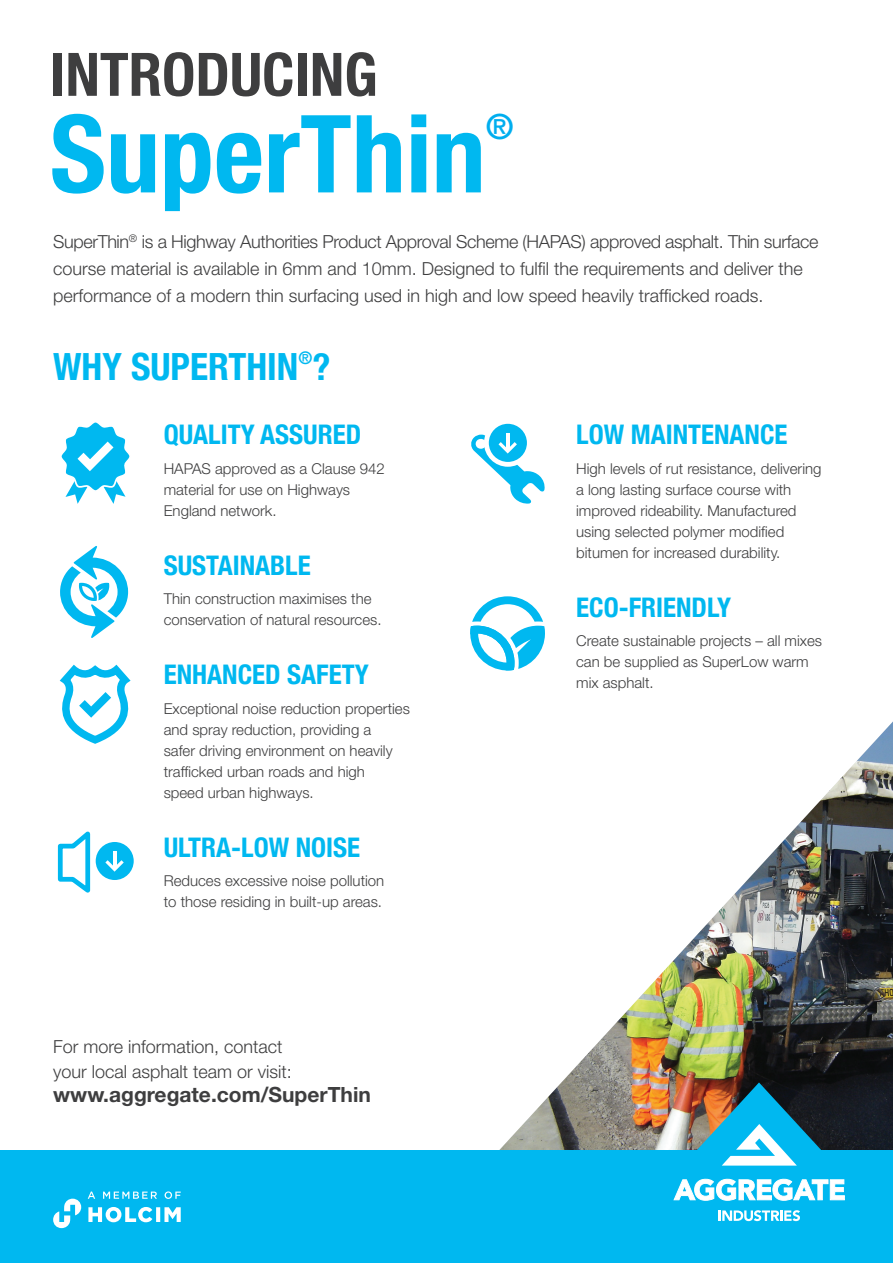
<style>
.page{position:relative;width:893px;height:1263px;background:#fff}
.page>*{position:absolute;margin:0;border:0;box-sizing:border-box;transform-origin:0 0}
.t1{font:700 condensed 108px "Helvetica Neue";color:#00b8f0}
.t2{font:700 condensed 60px "Helvetica Neue";color:#3e3e3f}
.t3{font:700 condensed 37.5px "Helvetica Neue";color:#00b8f0}
.t4{font:500 condensed 34.95px "Helvetica Neue";color:#00aeef}
.t5{font:700 condensed 27px "Helvetica Neue";color:#00b8f0}
.t6{font:700 21px "Helvetica Neue";color:#3e3e3f}
.t7{font:300 18px/27px "Helvetica Neue";color:#3e3e3f}
.t8{font:300 15px/21px "Helvetica Neue";color:#3e3e3f}
</style>
<div class="page">
<img style="left:499px;top:721px;width:394px;height:429px">
<div style="left:0;top:1150px;width:893px;height:113px;background:#00b8f0"></div>
<svg style="left:671px;top:1082px;width:176px;height:119px"></svg>
<svg style="left:718px;top:1210px;width:82px;height:11px"></svg>
<svg style="left:470px;top:596px;width:75px;height:74px"></svg>
<svg style="left:486px;top:421px;width:43px;height:43px"></svg>
<div style="left:484px;top:419px;width:48px;height:48px;border:5px solid #fff;border-radius:50%"></div>
<hr style="left:506px;top:433px;width:4px;height:17px;background:#fff">
<svg style="left:471px;top:435px;width:74px;height:69px"></svg>
<svg style="left:58px;top:831px;width:33px;height:62px"></svg>
<svg style="left:93px;top:839px;width:43px;height:43px"></svg>
<div style="left:91px;top:837px;width:48px;height:48px;border:5px solid #fff;border-radius:50%"></div>
<hr style="left:113px;top:851px;width:3px;height:17px;background:#fff">
<svg style="left:102px;top:857px;width:25px;height:17px"></svg>
<svg style="left:59px;top:664px;width:72px;height:80px"></svg>
<svg style="left:60px;top:546px;width:68px;height:92px"></svg>
<svg style="left:61px;top:422px;width:69px;height:82px"></svg>
<svg style="left:88px;top:1207px;width:93px;height:15px"></svg>
<svg style="left:53px;top:1199px;width:28px;height:29px"></svg>
<svg style="left:88px;top:1191px;width:93px;height:8px"></svg>
<p class="t2" style="left:50px;top:25px;width:329px">INTRODUCING</p>
<p class="t1" style="left:50px;top:64px;width:437px">SuperThin</p>
<p class="t4" style="left:486px;top:106px;width:29px">®</p>
<p class="t7" style="left:53px;top:228px;width:767px">SuperThin<sup>®</sup> is a Highway Authorities Product Approval Scheme (HAPAS) approved asphalt. Thin surface course material is available in 6mm and 10mm. Designed to fulfil the requirements and deliver the performance of a modern thin surfacing used in high and low speed heavily trafficked roads.</p>
<p class="t3" style="left:53px;top:336px;width:279px">WHY SUPERTHIN<sup>®</sup>?</p>
<p class="t5" style="left:164px;top:412px;width:199px">QUALITY ASSURED</p>
<p class="t8" style="left:164px;top:458px;width:223px">HAPAS approved as a Clause 942 material for use on Highways<br>England network.</p>
<p class="t5" style="left:164px;top:543px;width:149px">SUSTAINABLE</p>
<p class="t8" style="left:164px;top:588px;width:219px">Thin construction maximises the conservation of natural resources.</p>
<p class="t5" style="left:164px;top:652px;width:206px">ENHANCED SAFETY</p>
<p class="t8" style="left:164px;top:698px;width:248px">Exceptional noise reduction properties and spray reduction, providing a<br>safer driving environment on heavily trafficked urban roads and high<br>speed urban highways.</p>
<p class="t5" style="left:164px;top:825px;width:198px">ULTRA-LOW NOISE</p>
<p class="t8" style="left:164px;top:870px;width:222px">Reduces excessive noise pollution to those residing in built-up areas.</p>
<p class="t7" style="left:53px;top:1032px;width:231px">For more information, contact</p>
<p class="t7" style="left:53px;top:1058px;width:240px">your local asphalt team or visit:</p>
<p class="t6" style="left:53px;top:1082px;width:319px">www.aggregate.com/SuperThin</p>
<p class="t5" style="left:576px;top:412px;width:213px">LOW MAINTENANCE</p>
<p class="t8" style="left:576px;top:458px;width:247px">High levels of rut resistance, delivering a long lasting surface course with improved rideability. Manufactured using selected polymer modified bitumen for increased durability.</p>
<p class="t5" style="left:576px;top:585px;width:157px">ECO-FRIENDLY</p>
<p class="t8" style="left:576px;top:630px;width:247px">Create sustainable projects – all mixes can be supplied as SuperLow warm mix asphalt.</p>
</div>
